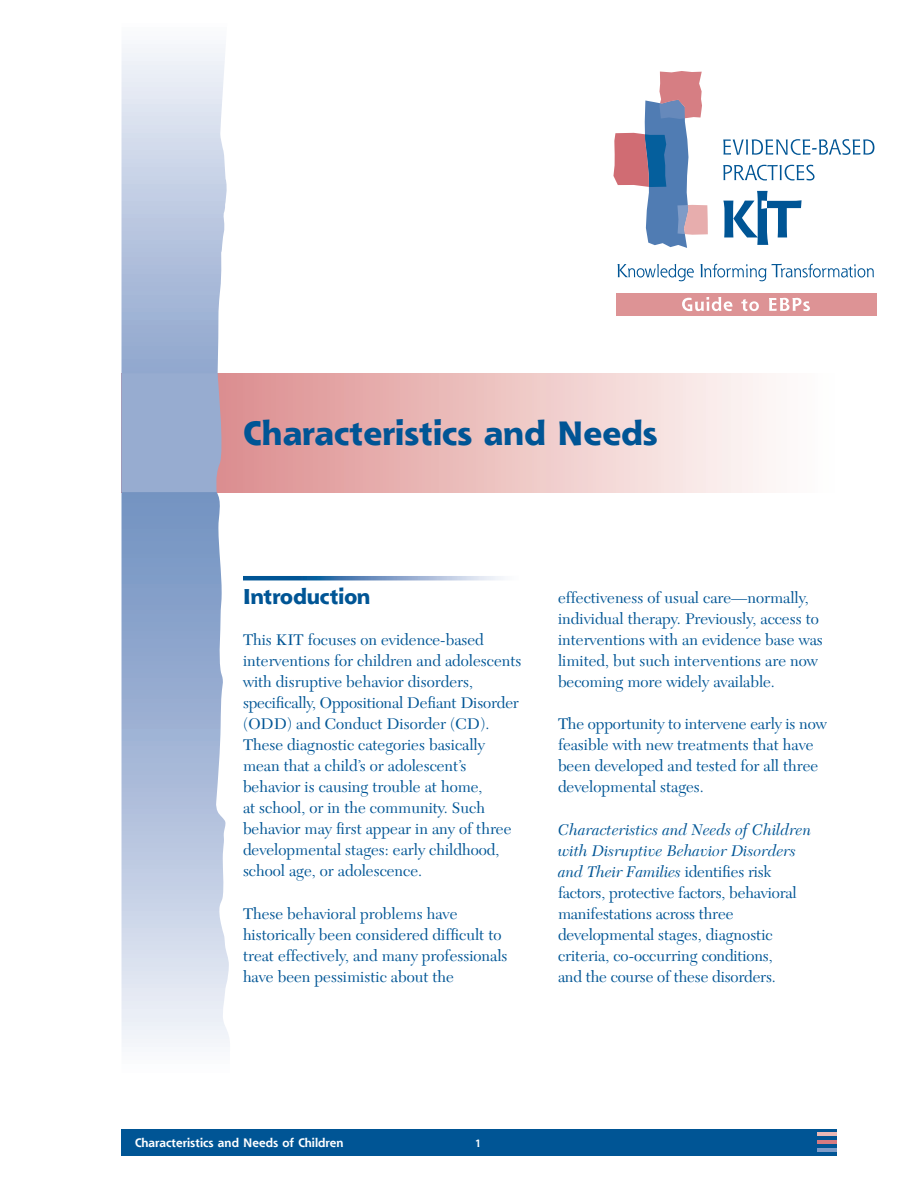
<style>
.page{position:relative;width:918px;height:1188px;background:#fff}
.page>*{position:absolute;margin:0;border:0;box-sizing:border-box;transform-origin:0 0}
.t1{font:800 33px "Shannon Std";color:#005595}
.t2{font:800 21px "Shannon Std";color:#005595}
._1_Body_Text{font:16.2px/21px "New Caledonia LT Std";color:#005595}
.t3{font:700 12px "Shannon Std";color:#fff}
.t4{font:700 10.5px "Shannon Std";color:#fff}
.s1{font-style:italic}
</style>
<div class="page">
<div style="left:122px;top:1129px;width:715px;height:27px;background:#005595"></div>
<hr style="left:818px;top:1148px;width:19px;height:3px;background:#7e9bc7">
<hr style="left:818px;top:1140px;width:19px;height:4px;background:#d57a80">
<hr style="left:818px;top:1132px;width:19px;height:4px;background:#e9b8b6">
<svg style="left:230px;top:373px;width:537px;height:119px;background:#ecc3c2"></svg>
<svg style="left:122px;top:44px;width:108px;height:1003px;background:#b9c6df"></svg>
<svg style="left:243px;top:576px;width:260px;height:4px"></svg>
<div style="left:122px;top:373px;width:103px;height:119px;background:#97acd0"></div>
<div style="left:616px;top:293px;width:260px;height:23px;background:#dd9395"></div>
<svg style="left:618px;top:264px;width:76px;height:17px"></svg>
<svg style="left:700px;top:264px;width:174px;height:17px"></svg>
<svg style="left:723px;top:139px;width:151px;height:16px"></svg>
<svg style="left:723px;top:165px;width:92px;height:15px"></svg>
<svg style="left:613px;top:71px;width:95px;height:177px"></svg>
<svg style="left:723px;top:191px;width:79px;height:54px"></svg>
<svg style="left:682px;top:297px;width:50px;height:14px"></svg>
<svg style="left:741px;top:299px;width:18px;height:12px"></svg>
<svg style="left:769px;top:298px;width:41px;height:13px"></svg>
<h1 class="t1" style="left:243px;top:411px;width:416px">Characteristics and Needs</h1>
<h2 class="t2" style="left:243px;top:583px;width:129px">Introduction</h2>
<p class="_1_Body_Text" style="left:243px;top:630px;width:280px">This KIT focuses on evidence-based interventions for children and adolescents with disruptive behavior disorders, specifically, Oppositional Defiant Disorder (ODD) and Conduct Disorder (CD).<br>These diagnostic categories basically mean that a child’s or adolescent’s behavior is causing trouble at home,<br>at school, or in the community. Such behavior may first appear in any of three developmental stages: early childhood, school age, or adolescence.</p>
<p class="_1_Body_Text" style="left:243px;top:904px;width:266px">These behavioral problems have historically been considered difficult to treat effectively, and many professionals have been pessimistic about the</p>
<p class="_1_Body_Text" style="left:558px;top:587px;width:266px">effectiveness of usual care—normally, individual therapy. Previously, access to interventions with an evidence base was limited, but such interventions are now becoming more widely available.</p>
<p class="_1_Body_Text" style="left:558px;top:714px;width:270px">The opportunity to intervene early is now feasible with new treatments that have been developed and tested for all three developmental stages.</p>
<p class="_1_Body_Text" style="left:558px;top:819px;width:255px"><span class="s1">Characteristics and Needs of Children with Disruptive Behavior Disorders and Their Families</span> identifies risk factors, protective factors, behavioral manifestations across three developmental stages, diagnostic criteria, co-occurring conditions,<br>and the course of these disorders.</p>
<p class="t3" style="left:135px;top:1135px;width:210px">Characteristics and Needs of Children</p>
<p class="t4" style="left:475px;top:1136px;width:8px">1</p>
</div>
